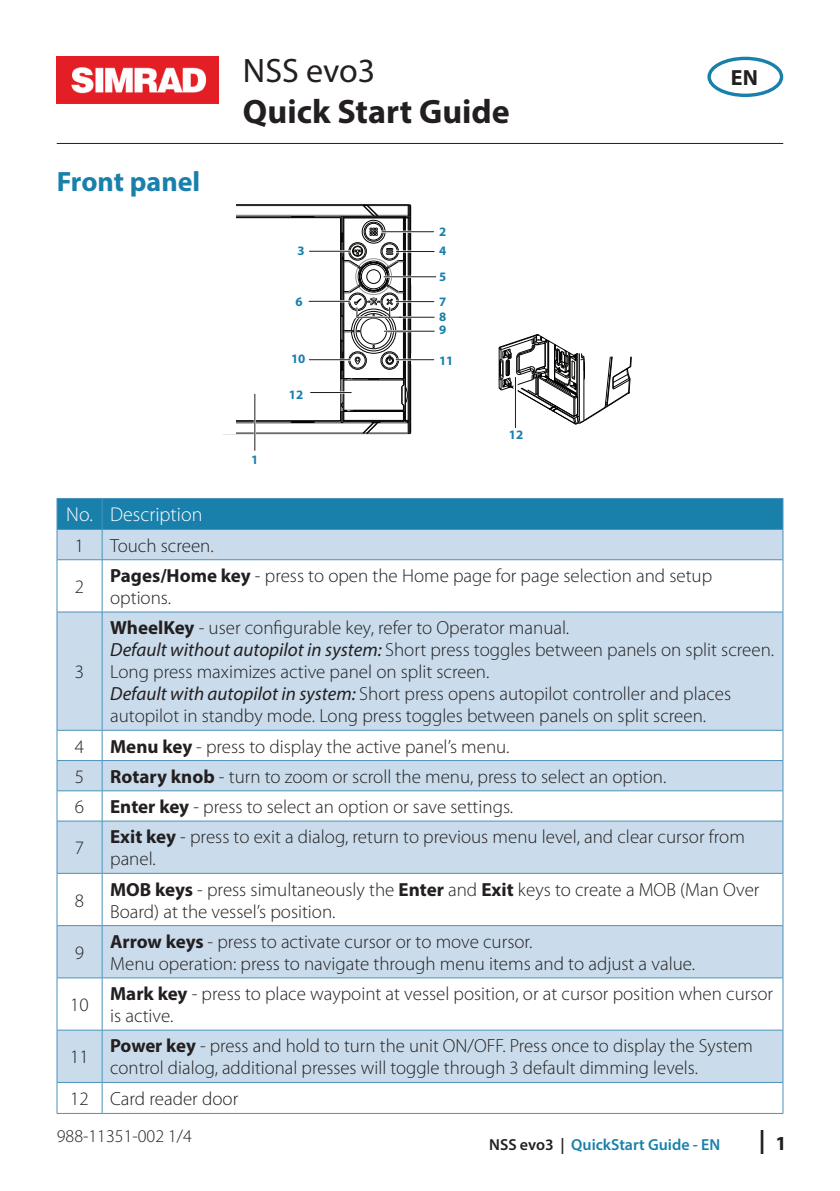
<style>
.page{position:relative;width:840px;height:1191px;background:#fff}
.page>*{position:absolute;margin:0;border:0;box-sizing:border-box;transform-origin:0 0}
.t1{font:700 34px "Myriad Pro";color:#231f20}
.t2{font:34px "Myriad Pro";color:#231f20}
.t3{font:700 28px "Myriad Pro";color:#1980ac}
.t4{font:700 24px "Myriad Pro";color:#231f20}
.t5{font:700 22px "Myriad Pro";color:#231f20}
.t6{font:300 20px "Myriad Pro";color:#fff}
.t7{font:300 19px/22px "Myriad Pro";color:#231f20}
.t8{font:300 18px "Myriad Pro";color:#231f20}
.t9{font:600 16px "Myriad Pro";color:#1980ac}
.t10{font:700 13px "Myriad Pro";color:#1880ad}
.s1{font-weight:700}
.s2{font-weight:400;font-style:italic}
.s3{color:#231f20}
</style>
<div class="page">
<hr style="left:223px;top:433px;width:140px;height:1px;background:#949599">
<hr style="left:223px;top:432px;width:140px;height:1px;background:#949599">
<hr style="left:223px;top:423px;width:149px;height:1px;background:#949599">
<hr style="left:224px;top:422px;width:67px;height:1px;background:#949599">
<hr style="left:223px;top:421px;width:116px;height:1px;background:#040503">
<hr style="left:223px;top:420px;width:117px;height:1px;background:#040503">
<hr style="left:222px;top:217px;width:117px;height:1px;background:#040503">
<hr style="left:223px;top:216px;width:148px;height:1px;background:#040503">
<hr style="left:223px;top:215px;width:149px;height:1px;background:#949599">
<hr style="left:223px;top:205px;width:139px;height:1px;background:#040503">
<hr style="left:223px;top:204px;width:186px;height:1px;background:#040503">
<hr style="left:253px;top:394px;width:3px;height:56px;background:#fff">
<hr style="left:254px;top:394px;width:1px;height:56px;background:#201d1e">
<svg style="left:498px;top:334px;width:133px;height:94px"></svg>
<hr style="left:382px;top:231px;width:51px;height:1px;background:#201d1e">
<hr style="left:384px;top:276px;width:51px;height:1px;background:#201d1e">
<hr style="left:396px;top:251px;width:38px;height:1px;background:#201d1e">
<hr style="left:384px;top:331px;width:50px;height:1px;background:#201d1e">
<hr style="left:396px;top:301px;width:37px;height:1px;background:#201d1e">
<hr style="left:396px;top:359px;width:37px;height:1px;background:#201d1e">
<hr style="left:513px;top:377px;width:4px;height:50px;background:#fff">
<hr style="left:515px;top:377px;width:1px;height:50px;background:#201d1e">
<div style="left:206px;top:197px;width:29px;height:237px;background:#fff"></div>
<hr style="left:394px;top:317px;width:40px;height:1px;background:#201d1e">
<svg style="left:291px;top:204px;width:120px;height:230px"></svg>
<svg style="left:58px;top:560px;width:724px;height:522px;fill:#cadceb"></svg>
<svg style="left:57px;top:498px;width:726px;height:61px;background:#6eacca"></svg>
<hr style="left:57px;top:559px;width:45px;height:1px;background:#4c92ba">
<hr style="left:57px;top:560px;width:1px;height:52px;background:#4c92ba">
<hr style="left:102px;top:559px;width:680px;height:1px;background:#4c92ba">
<hr style="left:102px;top:560px;width:1px;height:52px;background:#4c92ba">
<hr style="left:782px;top:560px;width:1px;height:52px;background:#4c92ba">
<hr style="left:57px;top:611px;width:45px;height:1px;background:#4c92ba">
<hr style="left:57px;top:612px;width:1px;height:118px;background:#4c92ba">
<hr style="left:102px;top:611px;width:680px;height:1px;background:#4c92ba">
<hr style="left:102px;top:612px;width:1px;height:118px;background:#4c92ba">
<hr style="left:782px;top:612px;width:1px;height:118px;background:#4c92ba">
<hr style="left:57px;top:730px;width:45px;height:1px;background:#4c92ba">
<hr style="left:57px;top:730px;width:1px;height:30px;background:#4c92ba">
<hr style="left:102px;top:730px;width:680px;height:1px;background:#4c92ba">
<hr style="left:102px;top:730px;width:1px;height:30px;background:#4c92ba">
<hr style="left:782px;top:730px;width:1px;height:30px;background:#4c92ba">
<hr style="left:57px;top:760px;width:45px;height:1px;background:#4c92ba">
<svg style="left:57px;top:761px;width:1px;height:29px"></svg>
<hr style="left:102px;top:760px;width:680px;height:1px;background:#4c92ba">
<svg style="left:102px;top:761px;width:1px;height:29px"></svg>
<svg style="left:782px;top:761px;width:1px;height:29px"></svg>
<hr style="left:57px;top:790px;width:45px;height:1px;background:#4c92ba">
<hr style="left:57px;top:791px;width:1px;height:30px;background:#4c92ba">
<hr style="left:102px;top:790px;width:680px;height:1px;background:#4c92ba">
<hr style="left:102px;top:791px;width:1px;height:30px;background:#4c92ba">
<hr style="left:782px;top:791px;width:1px;height:30px;background:#4c92ba">
<hr style="left:57px;top:820px;width:45px;height:1px;background:#4c92ba">
<hr style="left:57px;top:821px;width:1px;height:52px;background:#4c92ba">
<hr style="left:102px;top:820px;width:680px;height:1px;background:#4c92ba">
<hr style="left:102px;top:821px;width:1px;height:52px;background:#4c92ba">
<hr style="left:782px;top:821px;width:1px;height:52px;background:#4c92ba">
<hr style="left:57px;top:873px;width:45px;height:1px;background:#4c92ba">
<hr style="left:57px;top:873px;width:1px;height:52px;background:#4c92ba">
<hr style="left:102px;top:873px;width:680px;height:1px;background:#4c92ba">
<hr style="left:102px;top:873px;width:1px;height:52px;background:#4c92ba">
<hr style="left:782px;top:873px;width:1px;height:52px;background:#4c92ba">
<hr style="left:57px;top:925px;width:45px;height:1px;background:#4c92ba">
<hr style="left:57px;top:926px;width:1px;height:51px;background:#4c92ba">
<hr style="left:102px;top:925px;width:680px;height:1px;background:#4c92ba">
<hr style="left:102px;top:926px;width:1px;height:51px;background:#4c92ba">
<hr style="left:782px;top:926px;width:1px;height:51px;background:#4c92ba">
<hr style="left:57px;top:977px;width:45px;height:1px;background:#4c92ba">
<hr style="left:57px;top:978px;width:1px;height:52px;background:#4c92ba">
<hr style="left:102px;top:977px;width:680px;height:1px;background:#4c92ba">
<hr style="left:102px;top:978px;width:1px;height:52px;background:#4c92ba">
<hr style="left:782px;top:978px;width:1px;height:52px;background:#4c92ba">
<hr style="left:57px;top:1029px;width:45px;height:1px;background:#4c92ba">
<hr style="left:57px;top:1030px;width:1px;height:52px;background:#4c92ba">
<hr style="left:102px;top:1029px;width:680px;height:1px;background:#4c92ba">
<hr style="left:102px;top:1030px;width:1px;height:52px;background:#4c92ba">
<hr style="left:782px;top:1030px;width:1px;height:52px;background:#4c92ba">
<hr style="left:57px;top:1082px;width:45px;height:1px;background:#4c92ba">
<hr style="left:57px;top:1082px;width:1px;height:31px;background:#4c92ba">
<hr style="left:102px;top:1082px;width:680px;height:1px;background:#4c92ba">
<hr style="left:102px;top:1082px;width:1px;height:31px;background:#4c92ba">
<hr style="left:782px;top:1082px;width:1px;height:31px;background:#4c92ba">
<hr style="left:57px;top:1113px;width:45px;height:1px;background:#4c92ba">
<hr style="left:102px;top:1113px;width:680px;height:1px;background:#4c92ba">
<img style="left:57px;top:57px;width:162px;height:46px">
<hr style="left:57px;top:143px;width:725px;height:1px;background:#231f20">
<div style="left:707px;top:57px;width:75px;height:40px;border:3px solid #1980ac;border-radius:50%"></div>
<h2 class="t3" style="left:57px;top:163px;width:145px">Front panel</h2>
<h1 class="t2" style="left:243px;top:50px;width:134px">NSS evo3</h1>
<h1 class="t1" style="left:243px;top:89px;width:268px">Quick Start Guide</h1>
<p class="t10" style="left:439px;top:223px;width:9px">2</p>
<p class="t10" style="left:297px;top:242px;width:9px">3</p>
<p class="t10" style="left:439px;top:242px;width:9px">4</p>
<p class="t10" style="left:251px;top:451px;width:9px">1</p>
<p class="t10" style="left:295px;top:293px;width:9px">6</p>
<p class="t10" style="left:291px;top:350px;width:16px">10</p>
<p class="t10" style="left:289px;top:386px;width:16px">12</p>
<p class="t10" style="left:439px;top:268px;width:9px">5</p>
<p class="t10" style="left:439px;top:293px;width:9px">7</p>
<p class="t10" style="left:439px;top:308px;width:9px">8</p>
<p class="t10" style="left:439px;top:321px;width:9px">9</p>
<p class="t10" style="left:439px;top:352px;width:16px">11</p>
<p class="t10" style="left:508px;top:426px;width:16px">12</p>
<p class="t6" style="left:66px;top:504px;width:137px">No. Description</p>
<p class="t7" style="left:75px;top:535px;width:11px">1</p>
<p class="t7" style="left:110px;top:535px;width:105px">Touch screen.</p>
<p class="t7" style="left:75px;top:576px;width:11px">2</p>
<p class="t7" style="left:110px;top:565px;width:603px"><span class="s1">Pages/Home key</span> - press to open the Home page for page selection and setup options.</p>
<p class="t5" style="left:730px;top:63px;width:28px">EN</p>
<p class="t7" style="left:75px;top:661px;width:11px">3</p>
<p class="t7" style="left:110px;top:617px;width:665px"><span class="s1">WheelKey</span> - user configurable key, refer to Operator manual.<br><span class="s2">Default without autopilot in system:</span> Short press toggles between panels on split screen.<br>Long press maximizes active panel on split screen.<br><span class="s2">Default with autopilot in system:</span> Short press opens autopilot controller and places autopilot in standby mode. Long press toggles between panels on split screen.</p>
<p class="t7" style="left:75px;top:735px;width:11px">4</p>
<p class="t7" style="left:110px;top:735px;width:400px"><span class="s1">Menu key</span> - press to display the active panel’s menu.</p>
<p class="t7" style="left:75px;top:766px;width:11px">5</p>
<p class="t7" style="left:110px;top:766px;width:557px"><span class="s1">Rotary knob</span> - turn to zoom or scroll the menu, press to select an option.</p>
<p class="t7" style="left:75px;top:796px;width:11px">6</p>
<p class="t7" style="left:110px;top:796px;width:404px"><span class="s1">Enter key</span> - press to select an option or save settings.</p>
<p class="t7" style="left:75px;top:837px;width:11px">7</p>
<p class="t7" style="left:110px;top:826px;width:636px"><span class="s1">Exit key</span> - press to exit a dialog, return to previous menu level, and clear cursor from panel.</p>
<p class="t7" style="left:75px;top:889px;width:11px">8</p>
<p class="t7" style="left:110px;top:878px;width:650px"><span class="s1">MOB keys</span> - press simultaneously the <span class="s1">Enter</span> and <span class="s1">Exit</span> keys to create a MOB (Man Over<br>Board) at the vessel’s position.</p>
<p class="t7" style="left:75px;top:942px;width:11px">9</p>
<p class="t7" style="left:110px;top:931px;width:586px"><span class="s1">Arrow keys</span> - press to activate cursor or to move cursor.<br>Menu operation: press to navigate through menu items and to adjust a value.</p>
<p class="t7" style="left:70px;top:994px;width:20px">10</p>
<p class="t7" style="left:110px;top:983px;width:664px"><span class="s1">Mark key</span> - press to place waypoint at vessel position, or at cursor position when cursor is active.</p>
<p class="t7" style="left:70px;top:1046px;width:20px">11</p>
<p class="t7" style="left:110px;top:1035px;width:644px"><span class="s1">Power key</span> - press and hold to turn the unit ON/OFF. Press once to display the System control dialog, additional presses will toggle through 3 default dimming levels.</p>
<p class="t7" style="left:70px;top:1087px;width:169px">12 Card reader door</p>
<p class="t8" style="left:57px;top:1126px;width:137px">988-11351-002 1/4</p>
<p class="t9" style="left:489px;top:1134px;width:232px"><span class="s3">NSS evo3 |</span> QuickStart Guide - EN</p>
<p class="t4" style="left:758px;top:1124px;width:29px">| <sub>1</sub></p>
</div>
